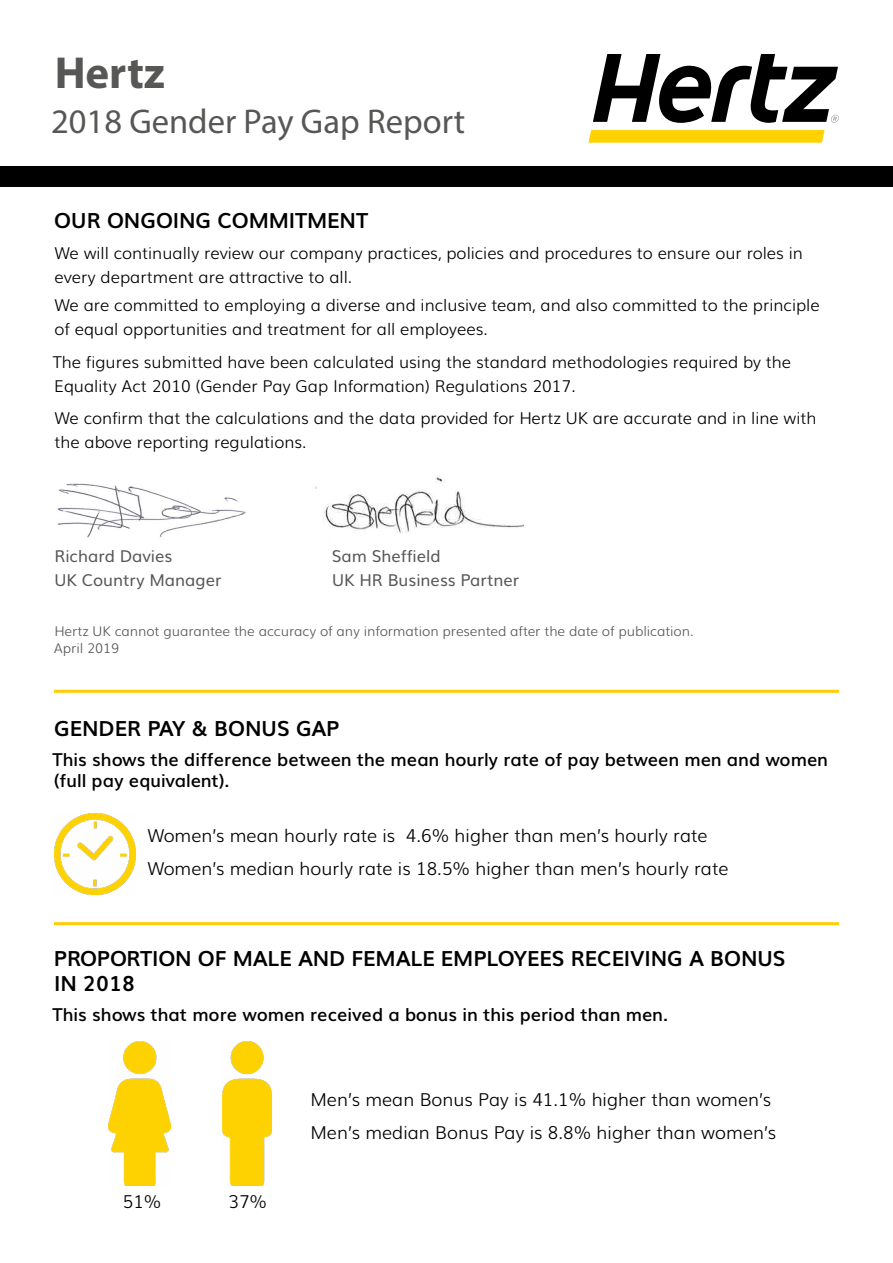
<style>
.page{position:relative;width:893px;height:1263px;background:#fff}
.page>*{position:absolute;margin:0;border:0;box-sizing:border-box;transform-origin:0 0}
.t1{font:700 45px "Myriad Pro";color:#575756}
.t2{font:34.5px "Myriad Pro";color:#575756}
.t3{font:700 21px/25.2px "Ride";color:#000}
.t4{font:300 18px/33px "Ride";color:#000}
.t5{font:600 18px/21.6px "Ride";color:#000}
.t6{font:300 16.5px/24px "Ride";color:#000}
.t7{font:16.5px/24px "Ride";color:#575756}
.t8{font:300 13.5px/16.2px "Ride";color:#575756}
</style>
<div class="page">
<svg style="left:588px;top:54px;width:251px;height:89px"></svg>
<div style="left:0;top:166px;width:893px;height:21px;background:#000"></div>
<img style="left:108px;top:1041px;width:62px;height:144px">
<img style="left:222px;top:1041px;width:50px;height:144px">
<hr style="left:54px;top:922px;width:785px;height:3px;background:#ffcd03">
<img style="left:54px;top:814px;width:81px;height:81px">
<img style="left:57px;top:483px;width:189px;height:55px">
<hr style="left:54px;top:690px;width:785px;height:3px;background:#ffcd03">
<img style="left:315px;top:476px;width:208px;height:58px">
<h1 class="t1" style="left:55px;top:43px;width:112px">Hertz</h1>
<h2 class="t2" style="left:51px;top:100px;width:415px">2018 Gender Pay Gap Report</h2>
<p class="t3" style="left:55px;top:206px;width:315px">OUR ONGOING COMMITMENT</p>
<p class="t6" style="left:54px;top:240px;width:750px">We will continually review our company practices, policies and procedures to ensure our roles in every department are attractive to all.</p>
<p class="t6" style="left:54px;top:292px;width:767px">We are committed to employing a diverse and inclusive team, and also committed to the principle of equal opportunities and treatment for all employees.</p>
<p class="t6" style="left:53px;top:349px;width:740px">The figures submitted have been calculated using the standard methodologies required by the<br>Equality Act 2010 (Gender Pay Gap Information) Regulations 2017.</p>
<p class="t6" style="left:54px;top:405px;width:764px">We confirm that the calculations and the data provided for Hertz UK are accurate and in line with the above reporting regulations.</p>
<p class="t7" style="left:55px;top:543px;width:169px">Richard Davies<br>UK Country Manager</p>
<p class="t7" style="left:332px;top:543px;width:189px">Sam Sheffield<br>UK HR Business Partner</p>
<p class="t8" style="left:54px;top:622px;width:641px">Hertz UK cannot guarantee the accuracy of any information presented after the date of publication.<br>April 2019</p>
<p class="t3" style="left:54px;top:714px;width:287px">GENDER PAY &amp; BONUS GAP</p>
<p class="t5" style="left:53px;top:747px;width:777px">This shows the difference between the mean hourly rate of pay between men and women (full pay equivalent).</p>
<p class="t4" style="left:147px;top:817px;width:583px">Women’s mean hourly rate is 4.6% higher than men’s hourly rate<br>Women’s median hourly rate is 18.5% higher than men’s hourly rate</p>
<p class="t3" style="left:54px;top:944px;width:733px">PROPORTION OF MALE AND FEMALE EMPLOYEES RECEIVING A BONUS<br>IN 2018</p>
<p class="t5" style="left:53px;top:1002px;width:617px">This shows that more women received a bonus in this period than men.</p>
<p class="t4" style="left:123px;top:1184px;width:40px">51%</p>
<p class="t4" style="left:229px;top:1184px;width:40px">37%</p>
<p class="t4" style="left:311px;top:1081px;width:467px">Men’s mean Bonus Pay is 41.1% higher than women’s<br>Men’s median Bonus Pay is 8.8% higher than women’s</p>
</div>
